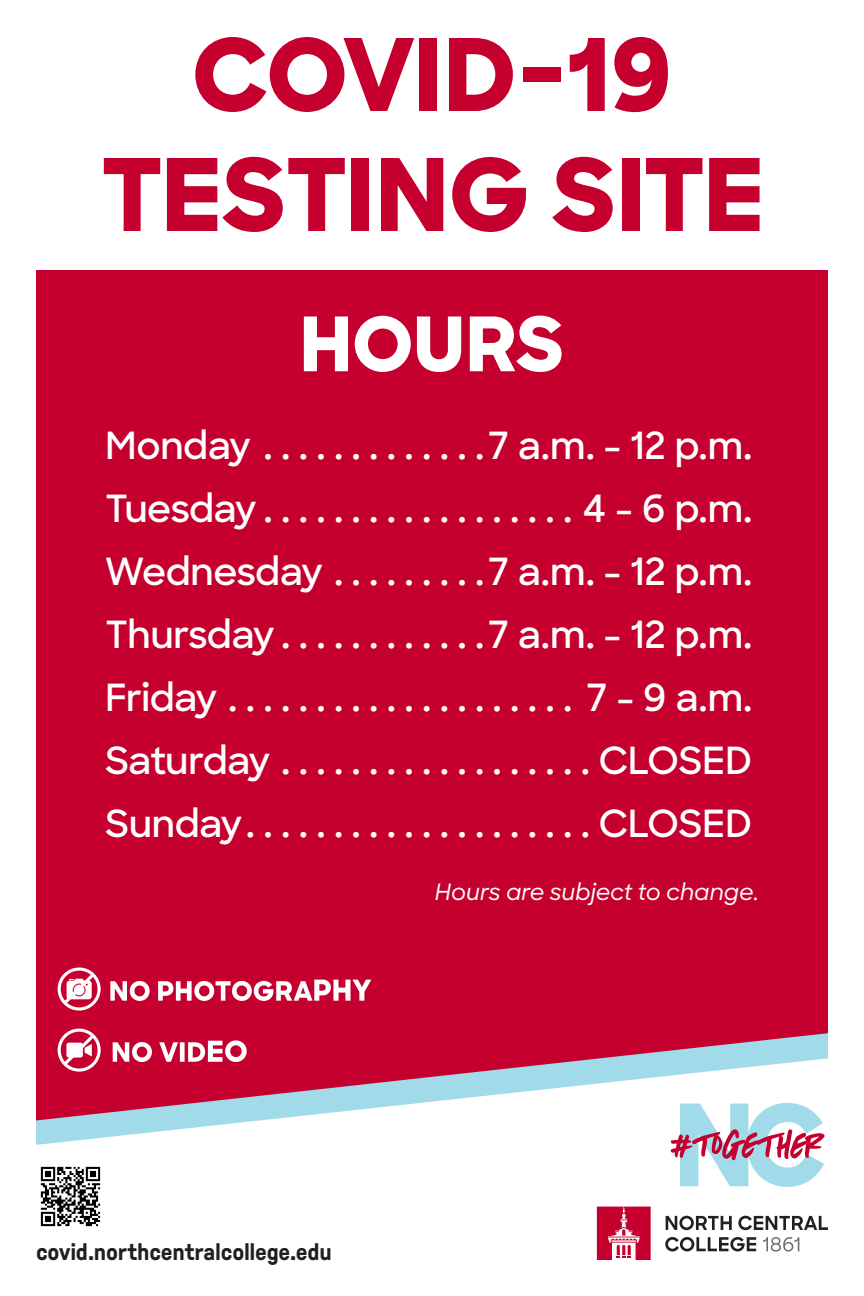
<style>
.page{position:relative;width:864px;height:1296px;background:#fff}
.page>*{position:absolute;margin:0;border:0;box-sizing:border-box;transform-origin:0 0}
.t1{font:800 100px/120px "Sharp Sans";letter-spacing:-.015em;color:#c5002e;text-align:center}
.t2{font:800 75px "Sharp Sans";color:#fff}
.hours{font:600 37.5px "Sharp Sans";letter-spacing:-.015em;color:#fff}
.t3{font:700 23.7px "GT Pressura Pro";letter-spacing:-.01em;color:#231f20}
.t4{font:italic 500 22.5px "Sharp Sans";letter-spacing:-.005em;color:#fff}
</style>
<div class="page">
<svg style="left:36px;top:1120px;width:635px;height:25px"></svg>
<div style="left:36px;top:270px;width:792px;height:850px;background:#c5002e"></div>
<svg style="left:666px;top:1216px;width:66px;height:14px"></svg>
<svg style="left:738px;top:1216px;width:90px;height:14px"></svg>
<svg style="left:665px;top:1237px;width:91px;height:14px"></svg>
<svg style="left:763px;top:1237px;width:36px;height:15px"></svg>
<svg style="left:597px;top:1207px;width:54px;height:53px;background:#d03256"></svg>
<svg style="left:671px;top:1103px;width:154px;height:84px"></svg>
<img style="left:40px;top:1166px;width:61px;height:61px">
<div style="left:58px;top:968px;width:43px;height:43px;border:3px solid #fff;border-radius:50%"></div>
<svg style="left:60px;top:970px;width:38px;height:37px"></svg>
<svg style="left:110px;top:980px;width:261px;height:21px"></svg>
<div style="left:58px;top:1029px;width:43px;height:43px;border:3px solid #fff;border-radius:50%"></div>
<svg style="left:60px;top:1031px;width:38px;height:37px"></svg>
<svg style="left:113px;top:1040px;width:134px;height:22px"></svg>
<p class="t1" style="left:100px;top:11px;width:666px">COVID-19<br>TESTING SITE</p>
<p class="t2" style="left:300px;top:288px;width:266px">HOURS</p>
<p class="hours" style="left:105px;top:418px;width:646px">Monday . . . . . . . . . . . . 7 a.m. - 12 p.m.</p>
<p class="hours" style="left:105px;top:481px;width:646px">Tuesday . . . . . . . . . . . . . . . . . . 4 - 6 p.m.</p>
<p class="hours" style="left:105px;top:544px;width:646px">Wednesday . . . . . . . . 7 a.m. - 12 p.m.</p>
<p class="hours" style="left:105px;top:607px;width:646px">Thursday . . . . . . . . . . . 7 a.m. - 12 p.m.</p>
<p class="hours" style="left:105px;top:670px;width:646px">Friday . . . . . . . . . . . . . . . . . . . . 7 - 9 a.m.</p>
<p class="hours" style="left:105px;top:733px;width:649px">Saturday . . . . . . . . . . . . . . . . . CLOSED</p>
<p class="hours" style="left:105px;top:796px;width:649px">Sunday . . . . . . . . . . . . . . . . . . . CLOSED</p>
<p class="t4" style="left:435px;top:875px;width:326px">Hours are subject to change.</p>
<p class="t3" style="left:36px;top:1239px;width:297px">covid.northcentralcollege.edu</p>
</div>
